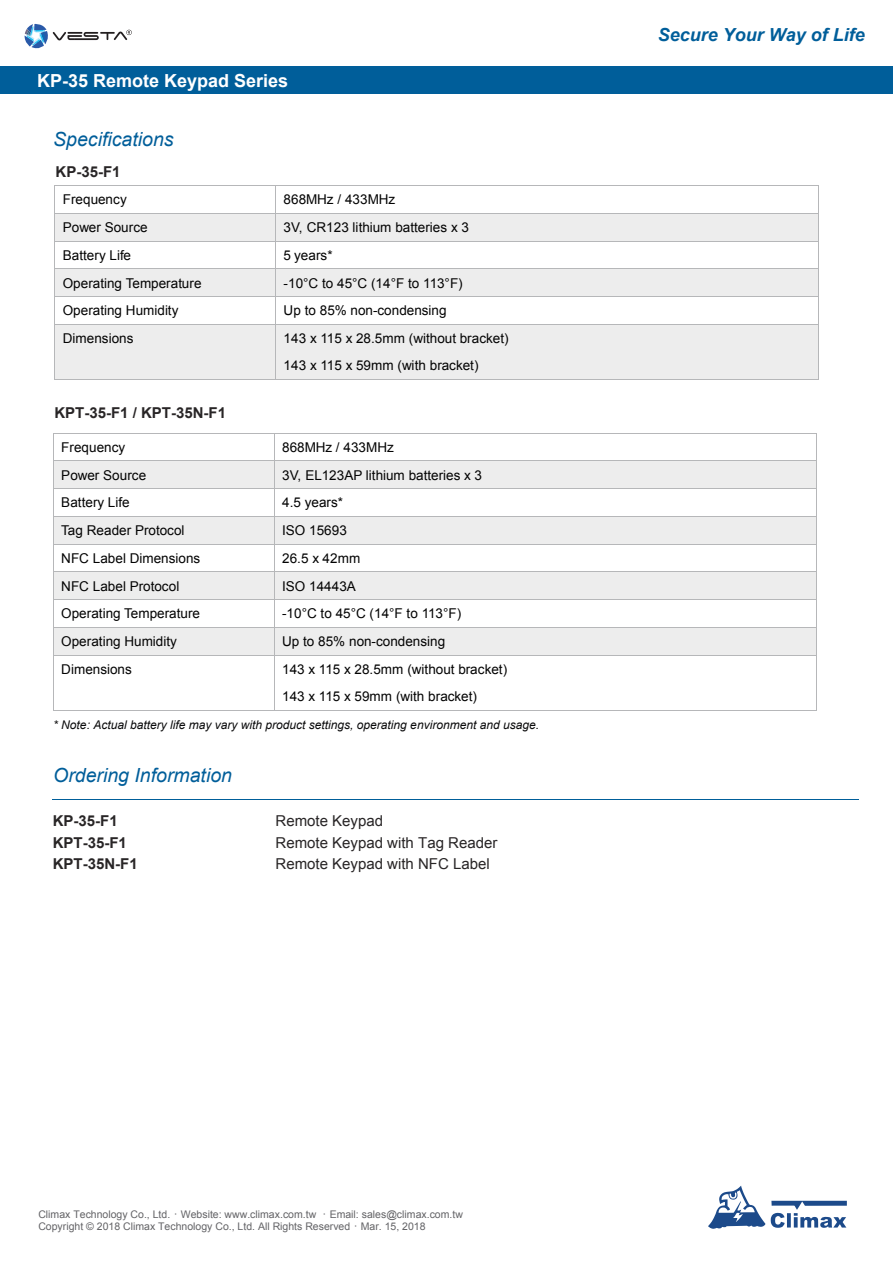
<style>
.page{position:relative;width:893px;height:1263px;background:#fff}
.page>*{position:absolute;margin:0;border:0;box-sizing:border-box;transform-origin:0 0}
.t1{font:italic 19.5px "Arial";color:#005e9a}
.t2{font:700 18px "Arial";color:#fff}
.t3{font:italic 700 18px "Arial";color:#005e9a}
.t4{font:15px/21.9px "Arial";color:#282526}
.t5{font:700 15px/21.9px "Arial";color:#282526}
.t6{font:13.5px/27px "Arial";letter-spacing:.005em;color:#030303}
.t7{font:italic 12px "Arial";color:#0a0a0b}
.t8{font:10.5px/12.6px "Arial";color:#636366}
.s1{font-family:"Adobe Ming Std Light E Ten B5 H"}
</style>
<div class="page">
<div style="left:0;top:66px;width:892px;height:28px;background:#005e9a"></div>
<svg style="left:24px;top:23px;width:108px;height:26px"></svg>
<svg style="left:708px;top:1186px;width:138px;height:43px"></svg>
<hr style="left:55px;top:185px;width:220px;height:1px;background:#b6b7b9">
<hr style="left:276px;top:185px;width:541px;height:1px;background:#b6b7b9">
<div style="left:55px;top:214px;width:220px;height:27px;background:#ededed"></div>
<div style="left:276px;top:214px;width:541px;height:27px;background:#ededed"></div>
<hr style="left:55px;top:213px;width:220px;height:1px;background:#b6b7b9">
<hr style="left:276px;top:213px;width:541px;height:1px;background:#b6b7b9">
<hr style="left:55px;top:241px;width:220px;height:1px;background:#b6b7b9">
<hr style="left:276px;top:241px;width:541px;height:1px;background:#b6b7b9">
<div style="left:55px;top:269px;width:220px;height:27px;background:#ededed"></div>
<div style="left:276px;top:269px;width:541px;height:27px;background:#ededed"></div>
<hr style="left:55px;top:269px;width:220px;height:1px;background:#b6b7b9">
<hr style="left:276px;top:269px;width:541px;height:1px;background:#b6b7b9">
<hr style="left:55px;top:296px;width:220px;height:1px;background:#b6b7b9">
<hr style="left:276px;top:296px;width:541px;height:1px;background:#b6b7b9">
<div style="left:55px;top:325px;width:220px;height:54px;background:#ededed"></div>
<div style="left:276px;top:325px;width:541px;height:54px;background:#ededed"></div>
<svg style="left:54px;top:185px;width:1px;height:140px"></svg>
<hr style="left:55px;top:324px;width:220px;height:1px;background:#b6b7b9">
<svg style="left:275px;top:185px;width:1px;height:140px"></svg>
<hr style="left:276px;top:324px;width:541px;height:1px;background:#b6b7b9">
<svg style="left:817px;top:185px;width:1px;height:140px"></svg>
<hr style="left:54px;top:325px;width:1px;height:54px;background:#b6b7b9">
<hr style="left:55px;top:379px;width:220px;height:1px;background:#b6b7b9">
<hr style="left:275px;top:325px;width:1px;height:54px;background:#b6b7b9">
<hr style="left:276px;top:379px;width:541px;height:1px;background:#b6b7b9">
<hr style="left:817px;top:325px;width:1px;height:54px;background:#b6b7b9">
<hr style="left:53px;top:799px;width:806px;height:1px;background:#005e9a">
<hr style="left:54px;top:433px;width:220px;height:1px;background:#b6b7b9">
<hr style="left:274px;top:433px;width:542px;height:1px;background:#b6b7b9">
<div style="left:54px;top:461px;width:220px;height:27px;background:#ededed"></div>
<div style="left:274px;top:461px;width:542px;height:27px;background:#ededed"></div>
<hr style="left:54px;top:460px;width:220px;height:1px;background:#b6b7b9">
<hr style="left:274px;top:460px;width:542px;height:1px;background:#b6b7b9">
<hr style="left:54px;top:488px;width:220px;height:1px;background:#b6b7b9">
<hr style="left:274px;top:488px;width:542px;height:1px;background:#b6b7b9">
<div style="left:54px;top:517px;width:220px;height:27px;background:#ededed"></div>
<div style="left:274px;top:517px;width:542px;height:27px;background:#ededed"></div>
<hr style="left:54px;top:516px;width:220px;height:1px;background:#b6b7b9">
<hr style="left:274px;top:516px;width:542px;height:1px;background:#b6b7b9">
<hr style="left:54px;top:544px;width:220px;height:1px;background:#b6b7b9">
<hr style="left:274px;top:544px;width:542px;height:1px;background:#b6b7b9">
<div style="left:54px;top:572px;width:220px;height:27px;background:#ededed"></div>
<div style="left:274px;top:572px;width:542px;height:27px;background:#ededed"></div>
<hr style="left:54px;top:572px;width:220px;height:1px;background:#b6b7b9">
<hr style="left:274px;top:572px;width:542px;height:1px;background:#b6b7b9">
<hr style="left:54px;top:599px;width:220px;height:1px;background:#b6b7b9">
<hr style="left:274px;top:599px;width:542px;height:1px;background:#b6b7b9">
<div style="left:54px;top:628px;width:220px;height:27px;background:#ededed"></div>
<div style="left:274px;top:628px;width:542px;height:27px;background:#ededed"></div>
<hr style="left:54px;top:627px;width:220px;height:1px;background:#b6b7b9">
<hr style="left:274px;top:627px;width:542px;height:1px;background:#b6b7b9">
<svg style="left:53px;top:433px;width:1px;height:223px"></svg>
<hr style="left:54px;top:655px;width:220px;height:1px;background:#b6b7b9">
<svg style="left:274px;top:434px;width:1px;height:221px"></svg>
<hr style="left:274px;top:655px;width:542px;height:1px;background:#b6b7b9">
<svg style="left:816px;top:433px;width:1px;height:223px"></svg>
<hr style="left:53px;top:656px;width:1px;height:54px;background:#b6b7b9">
<hr style="left:54px;top:710px;width:220px;height:1px;background:#b6b7b9">
<hr style="left:274px;top:656px;width:1px;height:54px;background:#b6b7b9">
<hr style="left:274px;top:710px;width:542px;height:1px;background:#b6b7b9">
<hr style="left:816px;top:656px;width:1px;height:54px;background:#b6b7b9">
<h2 class="t2" style="left:37px;top:74px;width:253px">KP-35 Remote Keypad Series</h2>
<h1 class="t1" style="left:53px;top:132px;width:122px">Specifications</h1>
<p class="t5" style="left:56px;top:162px;width:67px">KP-35-F1</p>
<p class="t6" style="left:63px;top:187px;width:65px">Frequency</p>
<p class="t6" style="left:283px;top:187px;width:113px">868MHz / 433MHz</p>
<p class="t6" style="left:63px;top:215px;width:86px">Power Source</p>
<p class="t6" style="left:283px;top:215px;width:187px">3V, CR123 lithium batteries x 3</p>
<p class="t6" style="left:63px;top:243px;width:70px">Battery Life</p>
<p class="t6" style="left:283px;top:243px;width:51px">5 years*</p>
<p class="t6" style="left:63px;top:271px;width:140px">Operating Temperature</p>
<p class="t6" style="left:283px;top:271px;width:181px">-10°C to 45°C (14°F to 113°F)</p>
<p class="t6" style="left:63px;top:298px;width:117px">Operating Humidity</p>
<p class="t6" style="left:283px;top:298px;width:164px">Up to 85% non-condensing</p>
<p class="t6" style="left:63px;top:326px;width:72px">Dimensions</p>
<p class="t6" style="left:283px;top:326px;width:226px">143 x 115 x 28.5mm (without bracket)<br>143 x 115 x 59mm (with bracket)</p>
<p class="t5" style="left:54px;top:404px;width:173px">KPT-35-F1 / KPT-35N-F1</p>
<p class="t6" style="left:61px;top:435px;width:65px">Frequency</p>
<p class="t6" style="left:282px;top:435px;width:113px">868MHz / 433MHz</p>
<p class="t6" style="left:61px;top:463px;width:86px">Power Source</p>
<p class="t6" style="left:282px;top:463px;width:201px">3V, EL123AP lithium batteries x 3</p>
<p class="t6" style="left:61px;top:490px;width:70px">Battery Life</p>
<p class="t6" style="left:282px;top:490px;width:63px">4.5 years*</p>
<p class="t6" style="left:61px;top:518px;width:125px">Tag Reader Protocol</p>
<p class="t6" style="left:282px;top:518px;width:66px">ISO 15693</p>
<p class="t6" style="left:61px;top:546px;width:140px">NFC Label Dimensions</p>
<p class="t6" style="left:282px;top:546px;width:80px">26.5 x 42mm</p>
<p class="t6" style="left:61px;top:574px;width:119px">NFC Label Protocol</p>
<p class="t6" style="left:282px;top:574px;width:75px">ISO 14443A</p>
<p class="t6" style="left:61px;top:601px;width:140px">Operating Temperature</p>
<p class="t6" style="left:282px;top:601px;width:181px">-10°C to 45°C (14°F to 113°F)</p>
<p class="t6" style="left:61px;top:629px;width:117px">Operating Humidity</p>
<p class="t6" style="left:282px;top:629px;width:164px">Up to 85% non-condensing</p>
<p class="t6" style="left:61px;top:657px;width:72px">Dimensions</p>
<p class="t6" style="left:282px;top:657px;width:226px">143 x 115 x 28.5mm (without bracket)<br>143 x 115 x 59mm (with bracket)</p>
<p class="t7" style="left:53px;top:720px;width:487px">* Note: Actual battery life may vary with product settings, operating environment and usage.</p>
<h1 class="t1" style="left:53px;top:767px;width:180px">Ordering Information</h1>
<p class="t5" style="left:53px;top:811px;width:87px">KP-35-F1<br>KPT-35-F1<br>KPT-35N-F1</p>
<p class="t4" style="left:275px;top:811px;width:223px">Remote Keypad<br>Remote Keypad with Tag Reader<br>Remote Keypad with NFC Label</p>
<h2 class="t3" style="left:657px;top:27px;width:209px">Secure Your Way of Life</h2>
<p class="t8" style="left:38px;top:1209px;width:426px">Climax Technology Co., Ltd.<span class="s1">．</span>Website: www.climax.com.tw <span class="s1">．</span>Email: sales@climax.com.tw<br>Copyright © 2018 Climax Technology Co., Ltd. All Rights Reserved<span class="s1">．</span>Mar. 15, 2018</p>
</div>
